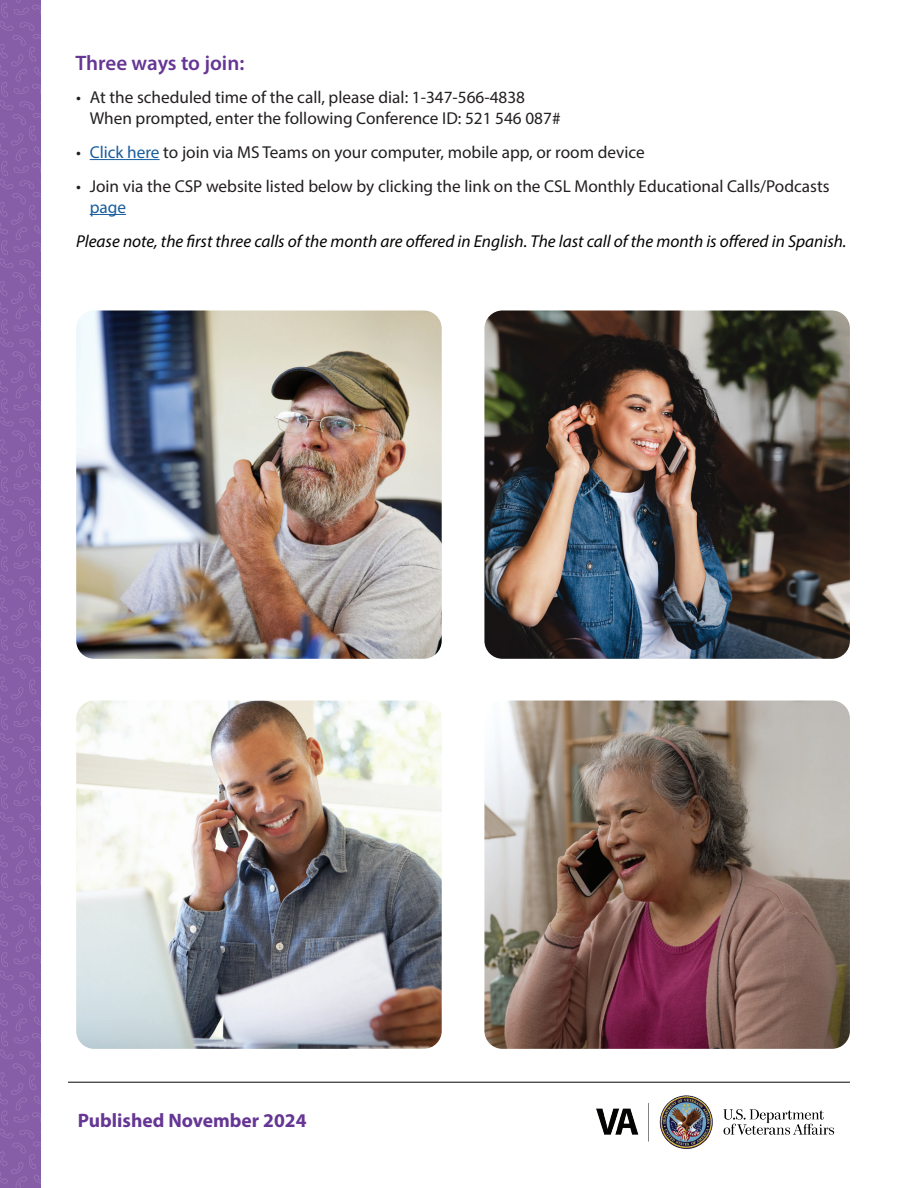
<style>
.page{position:relative;width:918px;height:1188px;background:#fff}
.page>*{position:absolute;margin:0;border:0;box-sizing:border-box;transform-origin:0 0}
.t1{font:600 21px "Myriad Pro";letter-spacing:-.005em;color:#663694}
.t2{font:700 19.5px "Myriad Pro";color:#663694}
.t3{font:17.25px "Myriad Pro";color:#231f20}
.t4{font:italic 17.25px "Myriad Pro";color:#040503}
.t5{font:17.25px "Myriad Pro";color:#175d9e}
.s1{color:#175d9e}
</style>
<div class="page">
<img style="left:0;top:0;width:40px;height:1188px">
<hr style="left:68px;top:1082px;width:782px;height:1px;background:#231f20">
<hr style="left:90px;top:159px;width:70px;height:1px;background:#175d9e">
<hr style="left:90px;top:214px;width:36px;height:1px;background:#175d9e">
<img style="left:76px;top:310px;width:366px;height:349px">
<img style="left:76px;top:701px;width:366px;height:348px">
<img style="left:484px;top:310px;width:366px;height:349px">
<img style="left:484px;top:701px;width:366px;height:348px">
<img style="left:596px;top:1095px;width:239px;height:54px">
<p class="t1" style="left:75px;top:49px;width:170px">Three ways to join:</p>
<p class="t3" style="left:76px;top:87px;width:6px">•</p>
<p class="t3" style="left:90px;top:107px;width:472px">When prompted, enter the following Conference ID: 521 546 087#</p>
<p class="t3" style="left:90px;top:87px;width:437px">At the scheduled time of the call, please dial: 1-347-566-4838</p>
<p class="t3" style="left:76px;top:141px;width:570px">• <span class="s1">Click here</span> to join via MS Teams on your computer, mobile app, or room device</p>
<p class="t3" style="left:76px;top:176px;width:755px">• Join via the CSP website listed below by clicking the link on the CSL Monthly Educational Calls/Podcasts</p>
<p class="t5" style="left:90px;top:196px;width:38px">page</p>
<p class="t4" style="left:76px;top:231px;width:772px">Please note, the first three calls of the month are offered in English. The last call of the month is offered in Spanish.</p>
<p class="t2" style="left:78px;top:1107px;width:230px">Published November 2024</p>
</div>
